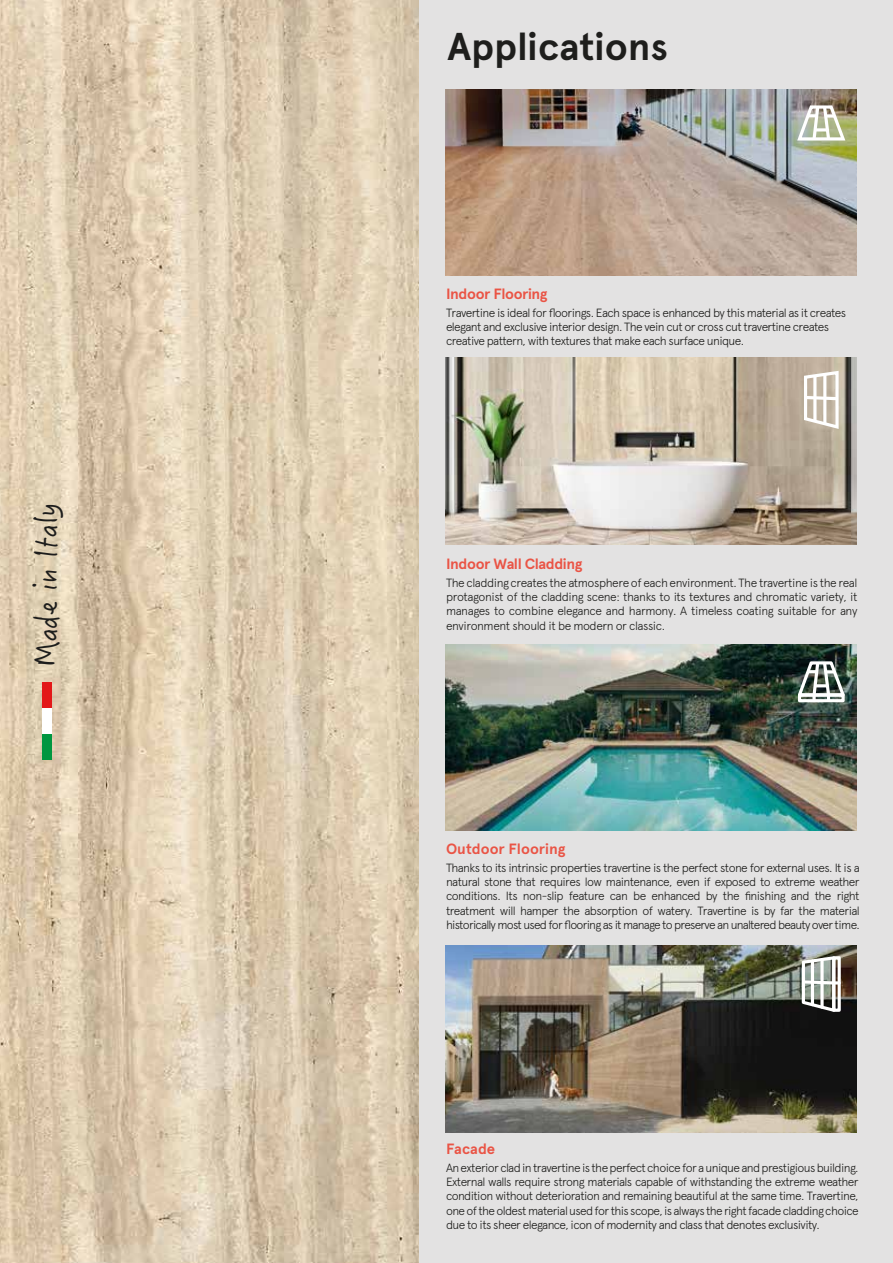
<style>
.page{position:relative;width:893px;height:1263px;background:#fff}
.page>*{position:absolute;margin:0;border:0;box-sizing:border-box;transform-origin:0 0}
.t1{font:700 38.7px "Apercu";color:#1e1e1c}
.t2{font:30.6px "Hanzi Pen TC W3";color:#1d1d1c}
.t3{font:700 14.85px "Apercu";letter-spacing:-.025em;color:#ea5445}
.t4{font:700 14.85px "Apercu";color:#ea5445}
.t5{font:300 11.85px/14.2px "Apercu";letter-spacing:-.05em;color:#1e1e1c;text-align:justify}
</style>
<div class="page">
<div style="left:419px;top:0;width:474px;height:1263px;background:#e3e2e2"></div>
<img style="left:0;top:0;width:419px;height:1263px">
<img style="left:445px;top:89px;width:412px;height:187px">
<svg style="left:795px;top:103px;width:53px;height:39px;background:#bdbeab"></svg>
<img style="left:445px;top:644px;width:412px;height:187px">
<div style="left:798px;top:693px;width:47px;height:9px;border:3px solid #fff"></div>
<svg style="left:795px;top:659px;width:53px;height:42px;background:#76817c"></svg>
<img style="left:445px;top:358px;width:412px;height:186px">
<svg style="left:802px;top:369px;width:39px;height:62px;background:#d6cdc1"></svg>
<img style="left:445px;top:946px;width:412px;height:187px">
<div style="left:832px;top:956px;width:9px;height:56px;border:3px solid #fff"></div>
<svg style="left:800px;top:954px;width:39px;height:60px;background:#a0a49f"></svg>
<div style="left:42px;top:682px;width:10px;height:26px;background:#e31718"></div>
<div style="left:42px;top:708px;width:10px;height:25px;background:#fff"></div>
<div style="left:42px;top:733px;width:10px;height:26px;background:#009640"></div>
<h2 class="t2" style="left:27px;top:666px;width:165px;rotate:-90deg">Made in Italy</h2>
<h1 class="t1" style="left:447px;top:23px;width:222px">Applications</h1>
<p class="t3" style="left:446px;top:285px;width:103px">Indoor Flooring</p>
<p class="t5" style="left:446px;top:305px;width:402px;text-align:left">Travertine is ideal for floorings. Each space is enhanced by this material as it creates elegant and exclusive interior design. The vein cut or cross cut travertine creates creative pattern, with textures that make each surface unique.</p>
<p class="t3" style="left:446px;top:555px;width:138px">Indoor Wall Cladding</p>
<p class="t5" style="left:446px;top:575px;width:413px">The cladding creates the atmosphere of each environment. The travertine is the real protagonist of the cladding scene: thanks to its textures and chromatic variety, it manages to combine elegance and harmony. A timeless coating suitable for any environment should it be modern or classic.</p>
<p class="t4" style="left:446px;top:840px;width:121px">Outdoor Flooring</p>
<p class="t5" style="left:446px;top:860px;width:415px">Thanks to its intrinsic properties travertine is the perfect stone for external uses. It is a natural stone that requires low maintenance, even if exposed to extreme weather conditions. Its non-slip feature can be enhanced by the finishing and the right treatment will hamper the absorption of watery. Travertine is by far the material historically most used for flooring as it manage to preserve an unaltered beauty over time.</p>
<p class="t3" style="left:446px;top:1139px;width:51px">Facade</p>
<p class="t5" style="left:446px;top:1160px;width:414px">An exterior clad in travertine is the perfect choice for a unique and prestigious building.<br>External walls require strong materials capable of withstanding the extreme weather condition without deterioration and remaining beautiful at the same time. Travertine, one of the oldest material used for this scope, is always the right facade cladding choice due to its sheer elegance, icon of modernity and class that denotes exclusivity.</p>
</div>
